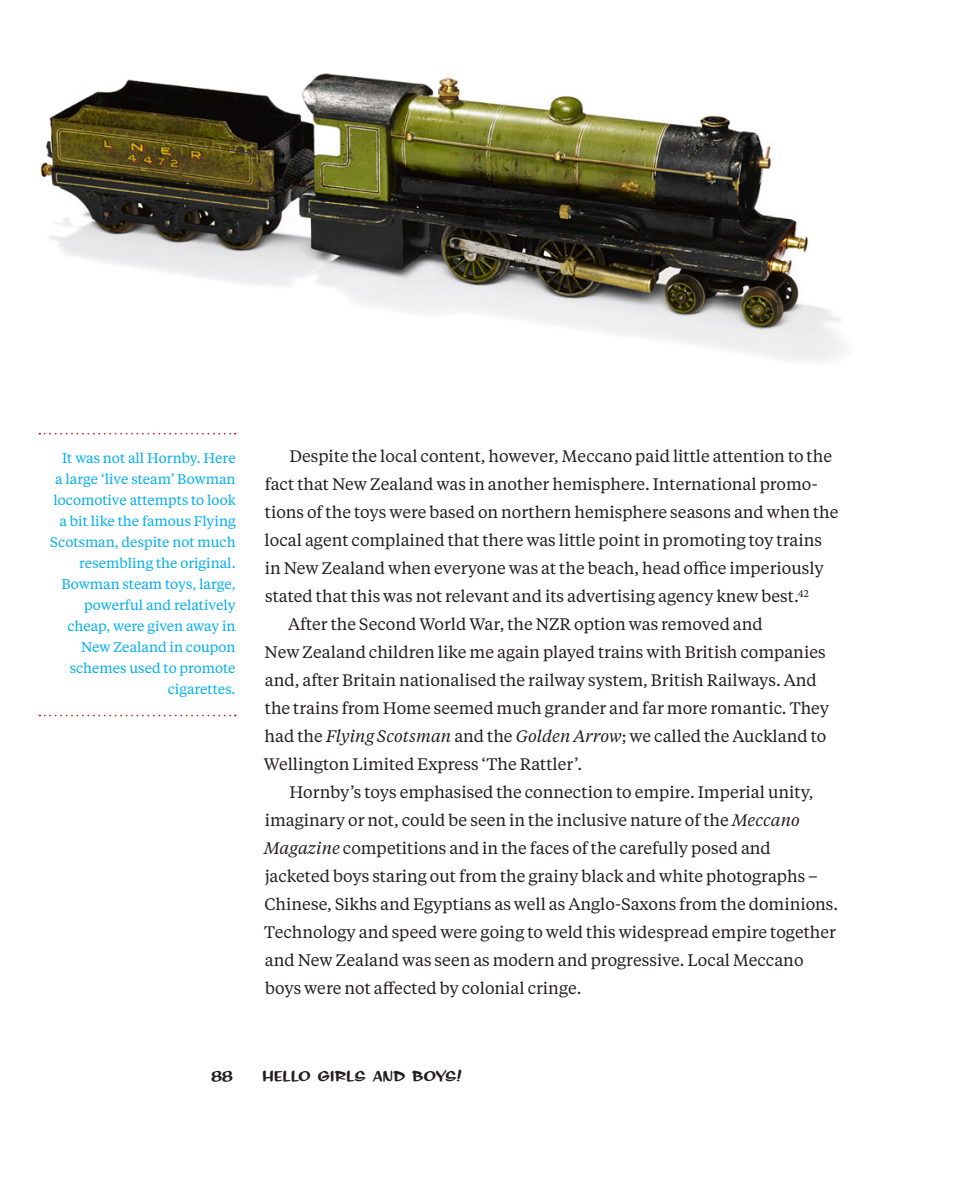
<style>
.page{position:relative;width:968px;height:1191px;background:#fff}
.page>*{position:absolute;margin:0;border:0;box-sizing:border-box;transform-origin:0 0}
.t1{font:16.62px "Tiempos Text";color:#231f20}
.t2{font:16.62px "Sign Painter House Informal";letter-spacing:.02em;color:#231f20}
.t3{font:14px/21px "Tiempos Text";color:#00aeef;text-align:right}
.s1{font-style:italic}
</style>
<div class="page">
<img style="left:41px;top:73px;width:803px;height:288px">
<svg style="left:39px;top:433px;width:197px;height:1px"></svg>
<svg style="left:39px;top:714px;width:197px;height:2px"></svg>
<p class="t3" style="left:50px;top:446px;width:187px">It was not all Hornby. Here<br>a large ‘live steam’ Bowman locomotive attempts to look a bit like the famous Flying<br>Scotsman, despite not much resembling the original.<br>Bowman steam toys, large, powerful and relatively cheap, were given away in<br>New Zealand in coupon schemes used to promote cigarettes.</p>
<p class="t1" style="left:289px;top:445px;width:544px">Despite the local content, however, Meccano paid little attention to the</p>
<p class="t1" style="left:265px;top:473px;width:554px">fact that New Zealand was in another hemisphere. International promo-</p>
<p class="t1" style="left:265px;top:501px;width:575px">tions of the toys were based on northern hemisphere seasons and when the</p>
<p class="t1" style="left:264px;top:529px;width:559px">local agent complained that there was little point in promoting toy trains</p>
<p class="t1" style="left:265px;top:557px;width:560px">in New Zealand when everyone was at the beach, head office imperiously</p>
<p class="t1" style="left:265px;top:585px;width:545px">stated that this was not relevant and its advertising agency knew best.<sup>42</sup></p>
<p class="t1" style="left:288px;top:613px;width:476px">After the Second World War, the NZR option was removed and</p>
<p class="t1" style="left:264px;top:641px;width:562px">New Zealand children like me again played trains with British companies</p>
<p class="t1" style="left:265px;top:669px;width:553px">and, after Britain nationalised the railway system, British Railways. And</p>
<p class="t1" style="left:265px;top:697px;width:566px">the trains from Home seemed much grander and far more romantic. They</p>
<p class="t1" style="left:264px;top:725px;width:563px">had the <span class="s1">Flying Scotsman</span> and the <span class="s1">Golden Arrow</span>; we called the Auckland to</p>
<p class="t1" style="left:264px;top:753px;width:320px">Wellington Limited Express ‘The Rattler’.</p>
<p class="t1" style="left:289px;top:781px;width:525px">Hornby’s toys emphasised the connection to empire. Imperial unity,</p>
<p class="t1" style="left:265px;top:809px;width:536px">imaginary or not, could be seen in the inclusive nature of the <span class="s1">Meccano</span></p>
<p class="t1" style="left:264px;top:837px;width:508px"><span class="s1">Magazine</span> competitions and in the faces of the carefully posed and</p>
<p class="t1" style="left:265px;top:865px;width:554px">jacketed boys staring out from the grainy black and white photographs –</p>
<p class="t1" style="left:264px;top:893px;width:575px">Chinese, Sikhs and Egyptians as well as Anglo-Saxons from the dominions.</p>
<p class="t1" style="left:264px;top:921px;width:573px">Technology and speed were going to weld this widespread empire together</p>
<p class="t1" style="left:265px;top:949px;width:540px">and New Zealand was seen as modern and progressive. Local Meccano</p>
<p class="t1" style="left:265px;top:977px;width:318px">boys were not affected by colonial cringe.</p>
<p class="t2" style="left:211px;top:1066px;width:23px">88</p>
<p class="t2" style="left:262px;top:1066px;width:201px">HELLO GIRLS AND BOYS!</p>
</div>
